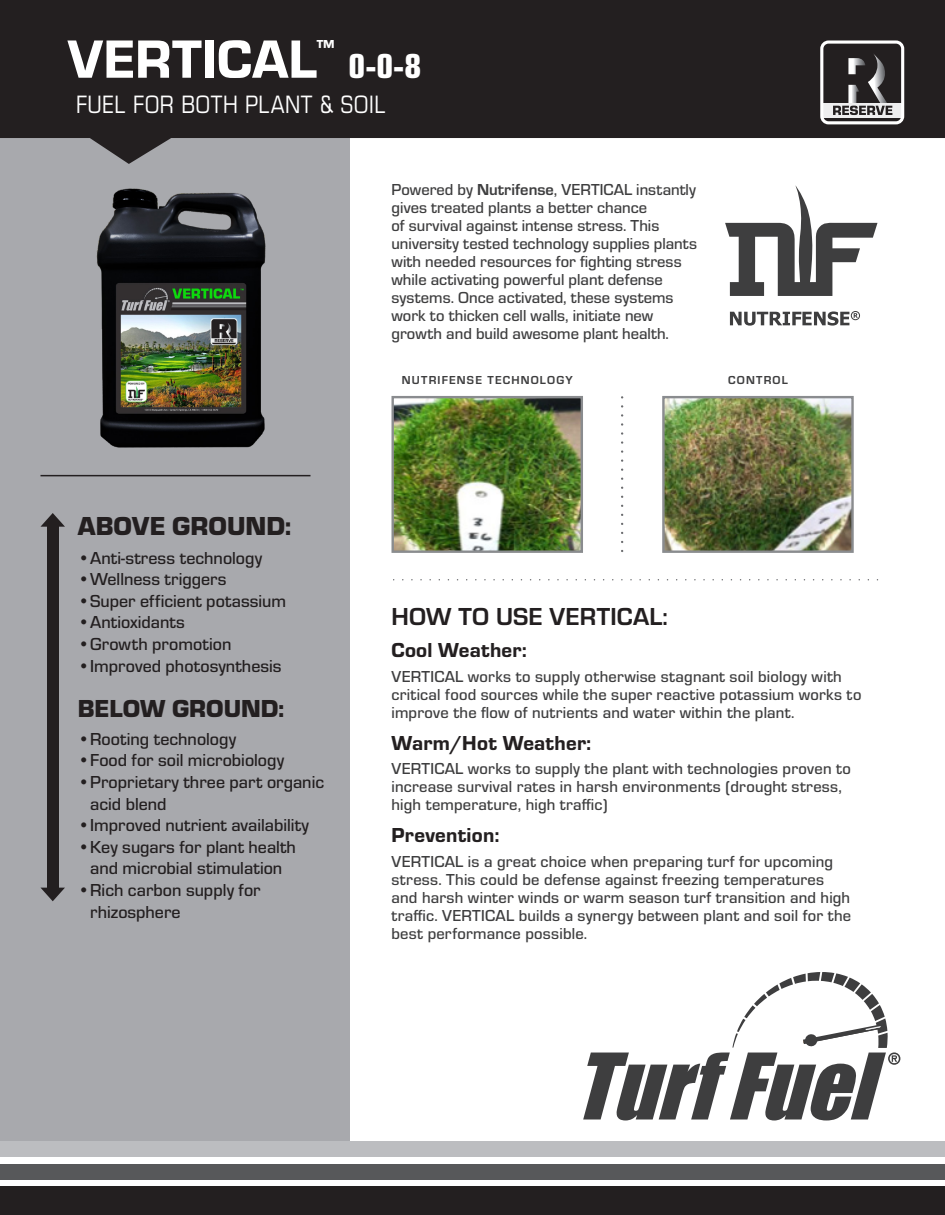
<style>
.page{position:relative;width:945px;height:1215px;background:#fff}
.page>*{position:absolute;margin:0;border:0;box-sizing:border-box;transform-origin:0 0}
.t1{font:55.8px "Eurostile Hea";color:#fff}
.t2{font:36px "Eurostile Con Hea";color:#fff}
.t3{font:900 27px "Eurostile";color:#231f20}
.t4{font:26.1px "Eurostile Con";letter-spacing:.01em;color:#fff}
.t5{font:700 25.5px "Eurostile";letter-spacing:.01em;color:#231f20}
.t6{font:900 25.5px "Eurostile";color:#231f20}
.t7{font:21px "Eurostile Hea";letter-spacing:.01em;color:#231f20}
.t8{font:21px "Eurostile Hea";color:#fff}
.t9{font:500 18px/21.6px "Eurostile";color:#231f20}
.t10{font:500 16.5px/18px "Eurostile";letter-spacing:.01em;color:#3e3e3f}
.t11{font:700 12px "Eurostile";letter-spacing:.1em;color:#3e3e3f}
.s1{font-weight:700}
</style>
<div class="page">
<div style="left:0;top:14px;width:349px;height:1134px;background:#a8a9ad"></div>
<hr style="left:40px;top:475px;width:270px;height:1px;background:#231f20">
<div style="left:0;top:1142px;width:945px;height:15px;background:#bcbdc0"></div>
<div style="left:0;top:1164px;width:945px;height:15px;background:#57585a"></div>
<div style="left:0;top:1186px;width:945px;height:29px;background:#231f20"></div>
<svg style="left:0;top:0;width:945px;height:164px;fill:#231f20"></svg>
<svg style="left:403px;top:579px;width:475px;height:1px"></svg>
<img style="left:394px;top:399px;width:186px;height:151px">
<div style="left:391px;top:396px;width:192px;height:157px;border:2px solid #8a8c8f"></div>
<img style="left:665px;top:399px;width:186px;height:151px">
<div style="left:662px;top:396px;width:192px;height:157px;border:2px solid #8a8c8f"></div>
<svg style="left:621px;top:406px;width:2px;height:146px"></svg>
<img style="left:96px;top:188px;width:170px;height:260px">
<svg style="left:40px;top:513px;width:25px;height:14px"></svg>
<div style="left:47px;top:523px;width:11px;height:143px;background:#231f20"></div>
<svg style="left:41px;top:888px;width:24px;height:13px"></svg>
<div style="left:47px;top:660px;width:11px;height:231px;background:#231f20"></div>
<svg style="left:824px;top:44px;width:76px;height:76px;background:#514f50"></svg>
<div style="left:820px;top:40px;width:84px;height:84px;border:3px solid #fff;border-radius:7px"></div>
<svg style="left:730px;top:311px;width:130px;height:15px"></svg>
<svg style="left:725px;top:185px;width:153px;height:111px"></svg>
<svg style="left:583px;top:972px;width:317px;height:148px"></svg>
<p class="t1" style="left:68px;top:20px;width:251px">VERTICAL</p>
<p class="t8" style="left:317px;top:32px;width:19px">™</p>
<p class="t2" style="left:349px;top:40px;width:74px">0-0-8</p>
<p class="t4" style="left:76px;top:87px;width:311px">FUEL FOR BOTH PLANT &amp; SOIL</p>
<p class="t10" style="left:392px;top:179px;width:307px">Powered by <span class="s1">Nutrifense</span>, VERTICAL instantly gives treated plants a better chance<br>of survival against intense stress. This university tested technology supplies plants with needed resources for fighting stress while activating powerful plant defense systems. Once activated, these systems work to thicken cell walls, initiate new growth and build awesome plant health.</p>
<p class="t3" style="left:78px;top:507px;width:215px">ABOVE GROUND:</p>
<p class="t9" style="left:78px;top:546px;width:186px">•Anti-stress technology</p>
<p class="t9" style="left:78px;top:568px;width:150px">•Wellness triggers</p>
<p class="t9" style="left:78px;top:589px;width:210px">•Super efficient potassium</p>
<p class="t9" style="left:78px;top:611px;width:109px">•Antioxidants</p>
<p class="t9" style="left:78px;top:632px;width:155px">•Growth promotion</p>
<p class="t9" style="left:78px;top:654px;width:205px">•Improved photosynthesis</p>
<p class="t6" style="left:78px;top:690px;width:208px">BELOW GROUND:</p>
<p class="t9" style="left:78px;top:727px;width:160px">•Rooting technology</p>
<p class="t9" style="left:78px;top:749px;width:208px">•Food for soil microbiology</p>
<p class="t9" style="left:90px;top:770px;width:235px;text-indent:-12px">•Proprietary three part organic acid blend</p>
<p class="t9" style="left:78px;top:814px;width:233px">•Improved nutrient availability</p>
<p class="t9" style="left:78px;top:835px;width:220px;text-align:center">•Key sugars for plant health and microbial stimulation</p>
<p class="t9" style="left:90px;top:878px;width:172px;text-indent:-12px">•Rich carbon supply for rhizosphere</p>
<p class="t11" style="left:402px;top:372px;width:172px">NUTRIFENSE TECHNOLOGY</p>
<p class="t11" style="left:728px;top:372px;width:61px">CONTROL</p>
<p class="t5" style="left:392px;top:598px;width:278px">HOW TO USE VERTICAL:</p>
<p class="t7" style="left:392px;top:636px;width:137px">Cool Weather:</p>
<p class="t10" style="left:392px;top:667px;width:471px">VERTICAL works to supply otherwise stagnant soil biology with critical food sources while the super reactive potassium works to improve the flow of nutrients and water within the plant.</p>
<p class="t7" style="left:392px;top:728px;width:201px">Warm/Hot Weather:</p>
<p class="t10" style="left:392px;top:759px;width:461px">VERTICAL works to supply the plant with technologies proven to increase survival rates in harsh environments (drought stress, high temperature, high traffic)</p>
<p class="t7" style="left:392px;top:820px;width:109px">Prevention:</p>
<p class="t10" style="left:392px;top:851px;width:461px">VERTICAL is a great choice when preparing turf for upcoming stress. This could be defense against freezing temperatures and harsh winter winds or warm season turf transition and high traffic. VERTICAL builds a synergy between plant and soil for the best performance possible.</p>
</div>
